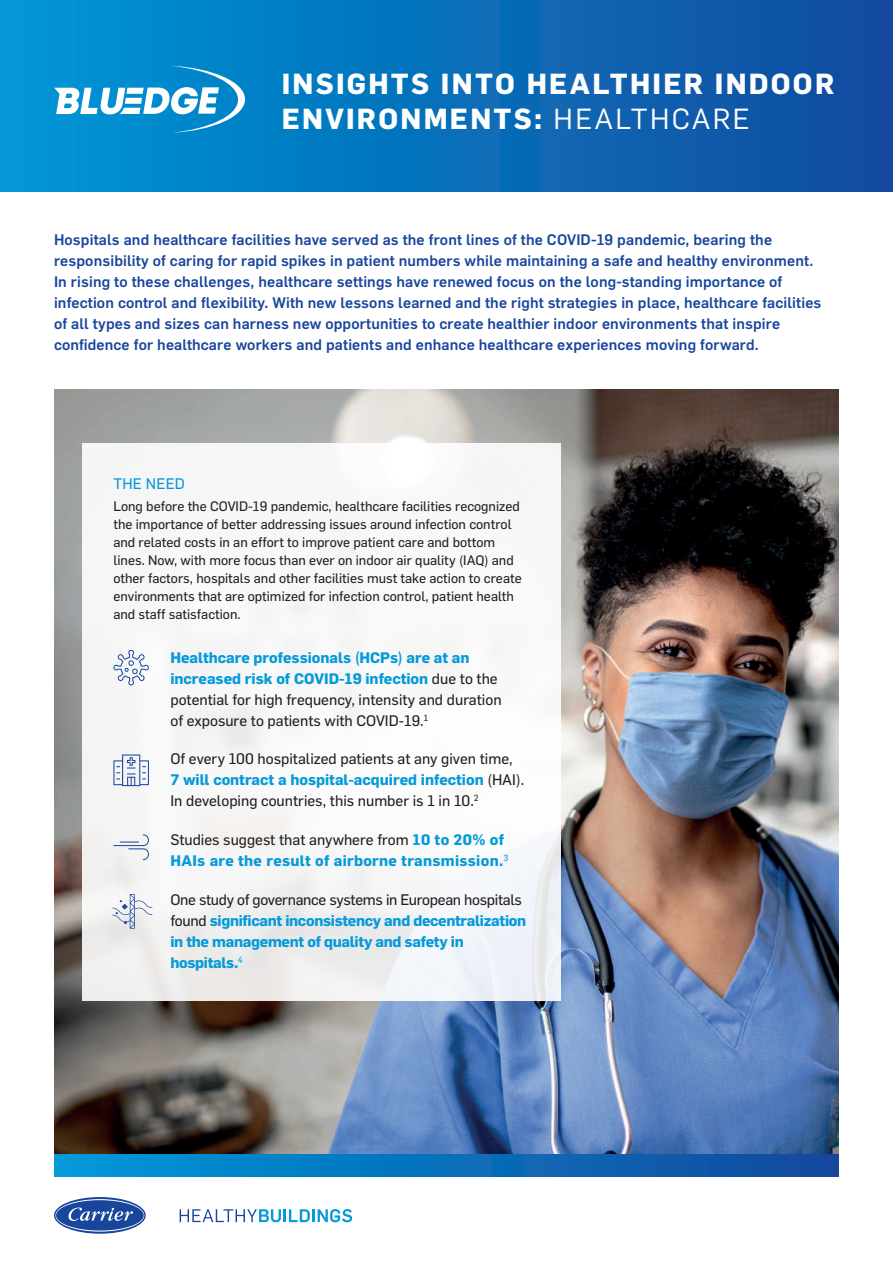
<style>
.page{position:relative;width:893px;height:1263px;background:#fff}
.page>*{position:absolute;margin:0;border:0;box-sizing:border-box;transform-origin:0 0}
.t1{font:700 28.5px/34.5px "Flama";letter-spacing:.08em;color:#fff}
.t2{font:500 15px/21px "Flama";letter-spacing:.01em;color:#18469d}
.t3{font:15px/21px "Flama Basic";color:#231f20}
.t4{font:700 15px/21px "Flama";color:#069ad9}
.t5{font:700 15px/21px "Flama";letter-spacing:-.02em;color:#069ad9}
.t6{font:15px "Flama Basic";letter-spacing:-.02em;color:#231f20}
.t7{font:700 15px "Flama";letter-spacing:.02em;color:#069ad9}
.t8{font:15px "Flama Basic";letter-spacing:.01em;color:#069ad9}
.t9{font:13.5px/18px "Flama Basic";color:#231f20}
.s1{font-weight:400}
.s2{font-family:"Flama Basic";font-weight:400;color:#231f20}
.s3{font-family:"Flama";font-weight:700;color:#069ad9}
</style>
<div class="page">
<div style="left:0;top:0;width:893px;height:191px;background:linear-gradient(to right,#0097d7,#12499e)"></div>
<svg style="left:54px;top:66px;width:191px;height:67px"></svg>
<svg style="left:54px;top:1197px;width:92px;height:37px"></svg>
<svg style="left:55px;top:1199px;width:89px;height:32px"></svg>
<svg style="left:180px;top:1209px;width:172px;height:13px"></svg>
<img style="left:54px;top:389px;width:785px;height:766px">
<div style="left:82px;top:443px;width:479px;height:557px;background:#f7f7f7"></div>
<svg style="left:112px;top:894px;width:40px;height:35px"></svg>
<svg style="left:113px;top:650px;width:36px;height:35px"></svg>
<svg style="left:113px;top:754px;width:36px;height:32px"></svg>
<svg style="left:113px;top:834px;width:36px;height:26px"></svg>
<div style="left:54px;top:1155px;width:785px;height:22px;background:linear-gradient(to right,#0099d8,#13489c)"></div>
<h1 class="t1" style="left:282px;top:66px;width:554px">INSIGHTS INTO HEALTHIER INDOOR<br>ENVIRONMENTS: <span class="s1">HEALTHCARE</span></h1>
<p class="t2" style="left:54px;top:228px;width:769px">Hospitals and healthcare facilities have served as the front lines of the COVID-19 pandemic, bearing the responsibility of caring for rapid spikes in patient numbers while maintaining a safe and healthy environment.<br>In rising to these challenges, healthcare settings have renewed focus on the long-standing importance of infection control and flexibility. With new lessons learned and the right strategies in place, healthcare facilities of all types and sizes can harness new opportunities to create healthier indoor environments that inspire confidence for healthcare workers and patients and enhance healthcare experiences moving forward.</p>
<p class="t8" style="left:113px;top:473px;width:73px">THE NEED</p>
<p class="t9" style="left:113px;top:496px;width:410px">Long before the COVID-19 pandemic, healthcare facilities recognized the importance of better addressing issues around infection control and related costs in an effort to improve patient care and bottom lines. Now, with more focus than ever on indoor air quality (IAQ) and other factors, hospitals and other facilities must take action to create environments that are optimized for infection control, patient health and staff satisfaction.</p>
<p class="t4" style="left:170px;top:646px;width:329px">Healthcare professionals (HCPs) are at an increased risk of COVID-19 infection <span class="s2">due to the</span></p>
<p class="t3" style="left:170px;top:688px;width:333px">potential for high frequency, intensity and duration of exposure to patients with COVID-19.<sup>1</sup></p>
<p class="t3" style="left:170px;top:748px;width:344px">Of every 100 hospitalized patients at any given time,</p>
<p class="t4" style="left:170px;top:769px;width:355px">7 will contract a hospital-acquired infection <span class="s2">(HAI).</span></p>
<p class="t3" style="left:170px;top:790px;width:310px">In developing countries, this number is 1 in 10.<sup>2</sup></p>
<p class="t3" style="left:170px;top:828px;width:335px">Studies suggest that anywhere from <span class="s3">10 to 20% of</span></p>
<p class="t7" style="left:170px;top:852px;width:339px">HAIs are the result of airborne transmission.<sup>3</sup></p>
<p class="t6" style="left:170px;top:889px;width:353px">One study of governance systems in European hospitals</p>
<p class="t5" style="left:170px;top:910px;width:357px"><span class="s2">found</span> significant inconsistency and decentralization in the management of quality and safety in hospitals.<sup>4</sup></p>
</div>
